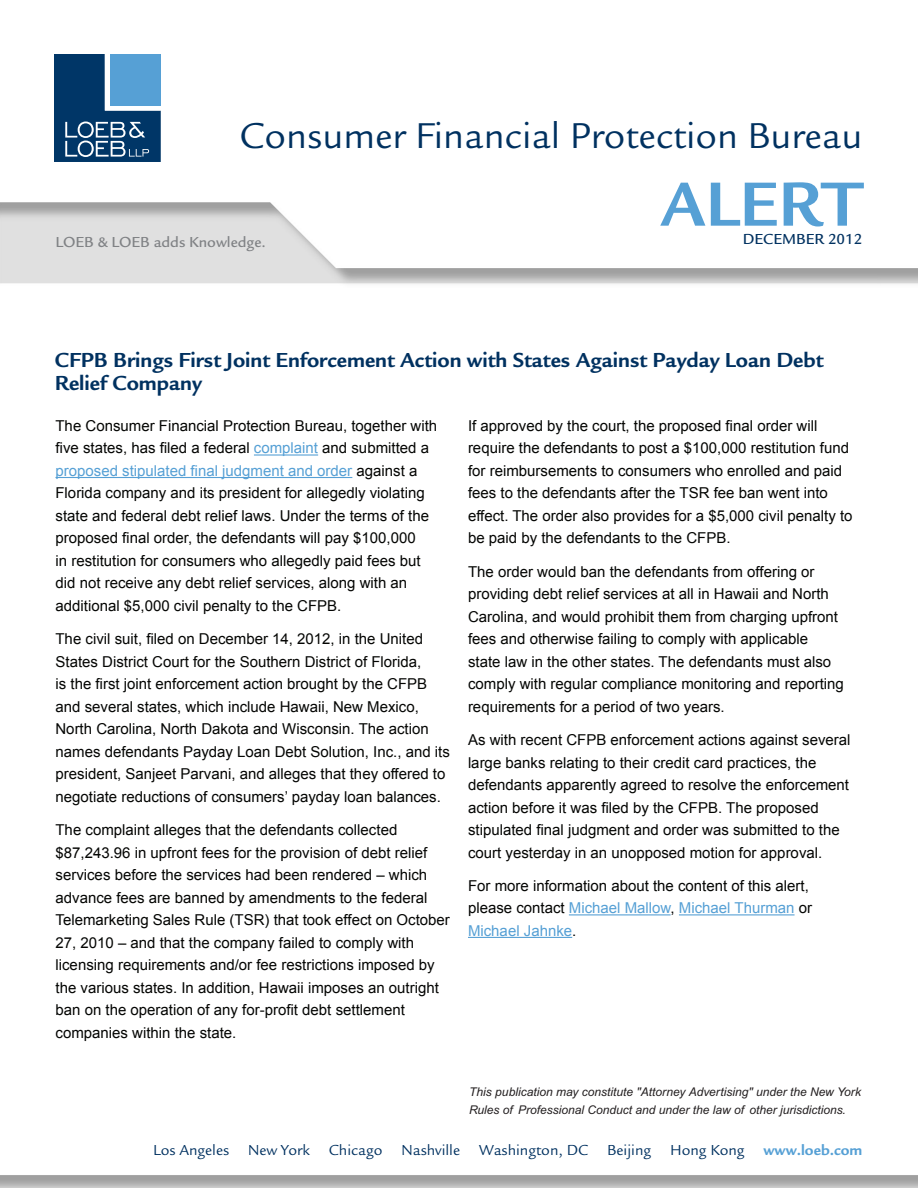
<style>
.page{position:relative;width:918px;height:1188px;background:#fff}
.page>*{position:absolute;margin:0;border:0;box-sizing:border-box;transform-origin:0 0}
._03__Body{font:700 64.5px "Legacy Sans";color:#56a0d5}
._03__Body-2{font:37.2px "Legacy Sans";color:#003160}
._01__Article_Title{font:700 21px/22.5px "Legacy Sans";color:#003160}
._03__Body-3{font:15px/22.5px "Arial";color:#040503}
.t1{font:15px "Legacy Sans";color:#003160}
.t2{font:500 15px "Legacy Sans";color:#808285}
.t3{font:700 15px "Legacy Sans";color:#56a0d5}
._03__Body-4{font:500 15px "Legacy Sans";color:#003160}
.t4{font:italic 12px/18px "Arial";color:#231f20}
.s1{color:#56a0d5}
</style>
<div class="page">
<hr style="left:254px;top:454px;width:64px;height:2px;background:#56a0d5">
<hr style="left:56px;top:477px;width:296px;height:1px;background:#56a0d5">
<hr style="left:569px;top:914px;width:102px;height:1px;background:#56a0d5">
<hr style="left:679px;top:914px;width:116px;height:1px;background:#56a0d5">
<hr style="left:468px;top:937px;width:104px;height:1px;background:#56a0d5">
<svg style="left:54px;top:54px;width:107px;height:108px;background:#316591"></svg>
<p class="_03__Body-2" style="left:239px;top:114px;width:625px">Consumer Financial Protection Bureau</p>
<p class="_03__Body" style="left:660px;top:165px;width:204px">ALERT</p>
<p class="_03__Body-4" style="left:743px;top:230px;width:121px">DECEMBER 2012</p>
<p class="t2" style="left:56px;top:233px;width:212px">LOEB &amp; LOEB adds Knowledge.</p>
<p class="_01__Article_Title" style="left:55px;top:349px;width:770px">CFPB Brings First Joint Enforcement Action with States Against Payday Loan Debt<br>Relief Company</p>
<p class="_03__Body-3" style="left:56px;top:414px;width:383px">The Consumer Financial Protection Bureau, together with five states, has filed a federal <span class="s1">complaint</span> and submitted a <span class="s1">proposed stipulated final judgment and order</span> against a Florida company and its president for allegedly violating state and federal debt relief laws. Under the terms of the proposed final order, the defendants will pay $100,000<br>in restitution for consumers who allegedly paid fees but did not receive any debt relief services, along with an additional $5,000 civil penalty to the CFPB.</p>
<p class="_03__Body-3" style="left:56px;top:628px;width:396px">The civil suit, filed on December 14, 2012, in the United States District Court for the Southern District of Florida,<br>is the first joint enforcement action brought by the CFPB and several states, which include Hawaii, New Mexico, North Carolina, North Dakota and Wisconsin. The action names defendants Payday Loan Debt Solution, Inc., and its president, Sanjeet Parvani, and alleges that they offered to negotiate reductions of consumers’ payday loan balances.</p>
<p class="_03__Body-3" style="left:56px;top:818px;width:396px">The complaint alleges that the defendants collected $87,243.96 in upfront fees for the provision of debt relief services before the services had been rendered – which advance fees are banned by amendments to the federal Telemarketing Sales Rule (TSR) that took effect on October 27, 2010 – and that the company failed to comply with licensing requirements and/or fee restrictions imposed by the various states. In addition, Hawaii imposes an outright ban on the operation of any for-profit debt settlement companies within the state.</p>
<p class="_03__Body-3" style="left:468px;top:414px;width:386px">If approved by the court, the proposed final order will require the defendants to post a $100,000 restitution fund for reimbursements to consumers who enrolled and paid fees to the defendants after the TSR fee ban went into effect. The order also provides for a $5,000 civil penalty to be paid by the defendants to the CFPB.</p>
<p class="_03__Body-3" style="left:468px;top:560px;width:377px">The order would ban the defendants from offering or providing debt relief services at all in Hawaii and North Carolina, and would prohibit them from charging upfront fees and otherwise failing to comply with applicable state law in the other states. The defendants must also comply with regular compliance monitoring and reporting requirements for a period of two years.</p>
<p class="_03__Body-3" style="left:468px;top:728px;width:384px">As with recent CFPB enforcement actions against several large banks relating to their credit card practices, the defendants apparently agreed to resolve the enforcement action before it was filed by the CFPB. The proposed stipulated final judgment and order was submitted to the court yesterday in an unopposed motion for approval.</p>
<p class="_03__Body-3" style="left:468px;top:874px;width:346px">For more information about the content of this alert, please contact <span class="s1">Michael Mallow</span>, <span class="s1">Michael Thurman</span> or<br><span class="s1">Michael Jahnke</span>.</p>
<p class="t4" style="left:469px;top:1082px;width:394px">This publication may constitute "Attorney Advertising" under the New York<br>Rules of Professional Conduct and under the law of other jurisdictions.</p>
<p class="t1" style="left:153px;top:1141px;width:77px">Los Angeles</p>
<p class="t1" style="left:248px;top:1141px;width:63px">New York</p>
<p class="t1" style="left:329px;top:1141px;width:55px">Chicago</p>
<p class="t1" style="left:401px;top:1141px;width:60px">Nashville</p>
<p class="t1" style="left:479px;top:1141px;width:111px">Washington, DC</p>
<p class="t1" style="left:607px;top:1141px;width:45px">Beijing</p>
<p class="t1" style="left:670px;top:1141px;width:76px">Hong Kong</p>
<p class="t3" style="left:763px;top:1141px;width:101px">www.loeb.com</p>
</div>
